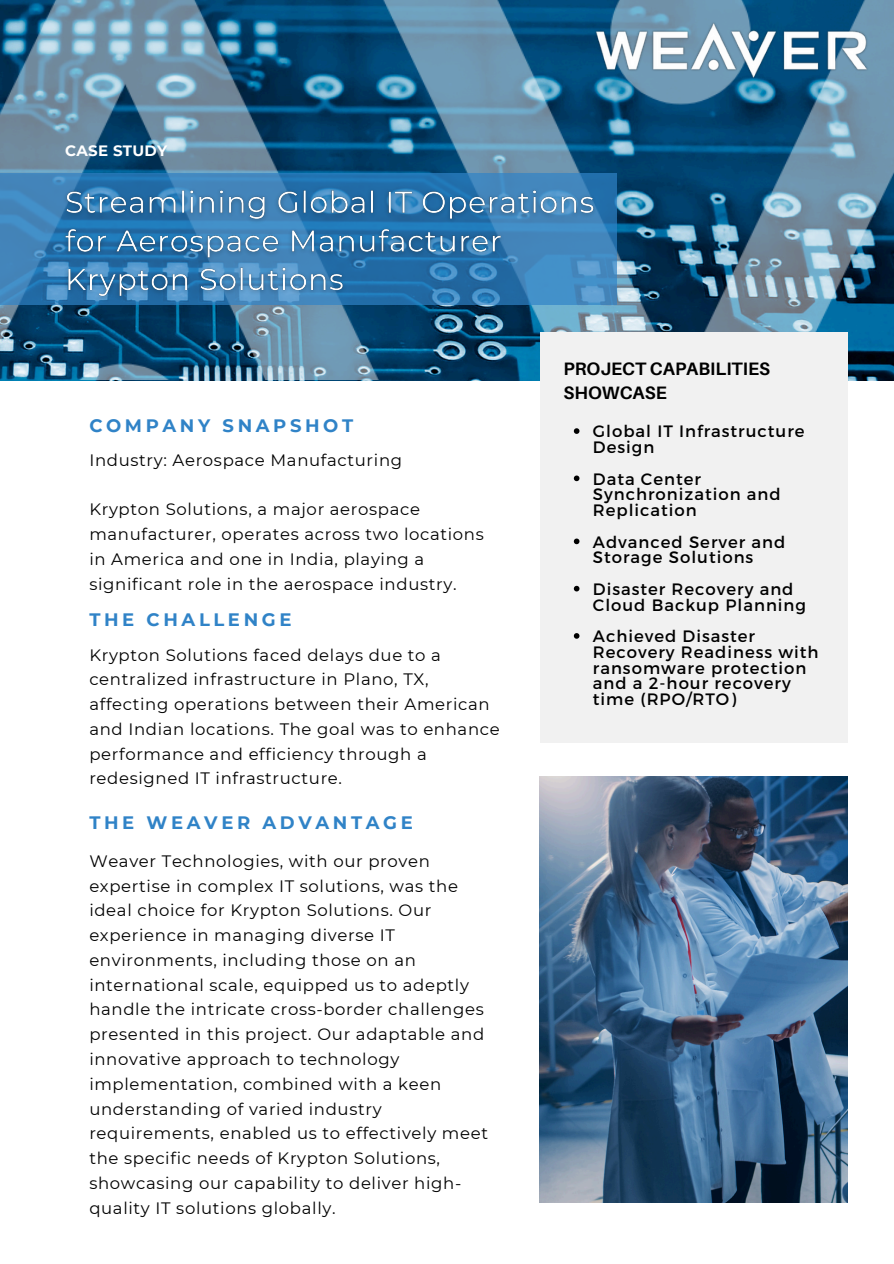
<style>
.page{position:relative;width:894px;height:1264px;background:#fff}
.page>*{position:absolute;margin:0;border:0;box-sizing:border-box;transform-origin:0 0}
.t1{font:700 18px "Montserrat";letter-spacing:.2em;color:#3083c7}
.t2{font:700 18px/24.8px "Aileron";color:#000}
.t3{font:16.5px/24.8px "Montserrat";letter-spacing:.04em;color:#000}
.t4{font:16.5px/15.8px "Montserrat";letter-spacing:.06em;color:#000}
.t5{font:700 15px "Montserrat";letter-spacing:.02em;color:#fff}
</style>
<div class="page">
<img style="left:0;top:0;width:893px;height:380px">
<div style="left:539px;top:332px;width:308px;height:410px;background:#f1f1f1"></div>
<svg style="left:0;top:174px;width:616px;height:131px;background:#3880b8"></svg>
<img style="left:569px;top:0;width:324px;height:100px">
<img style="left:539px;top:776px;width:308px;height:426px">
<svg style="left:573px;top:428px;width:6px;height:6px"></svg>
<svg style="left:573px;top:475px;width:6px;height:6px"></svg>
<svg style="left:573px;top:538px;width:6px;height:6px"></svg>
<svg style="left:573px;top:586px;width:6px;height:5px"></svg>
<svg style="left:573px;top:633px;width:6px;height:5px"></svg>
<img style="left:57px;top:183px;width:545px;height:123px">
<p class="t5" style="left:65px;top:141px;width:104px">CASE STUDY</p>
<h2 class="t1" style="left:89px;top:414px;width:265px">COMPANY SNAPSHOT</h2>
<h3 class="t3" style="left:89px;top:447px;width:314px">Industry: Aerospace Manufacturing</h3>
<h3 class="t3" style="left:89px;top:497px;width:396px">Krypton Solutions, a major aerospace manufacturer, operates across two locations in America and one in India, playing a significant role in the aerospace industry.</h3>
<h2 class="t1" style="left:89px;top:608px;width:203px">THE CHALLENGE</h2>
<p class="t3" style="left:89px;top:642px;width:412px">Krypton Solutions faced delays due to a centralized infrastructure in Plano, TX, affecting operations between their American and Indian locations. The goal was to enhance performance and efficiency through a redesigned IT infrastructure.</p>
<h2 class="t1" style="left:89px;top:811px;width:325px">THE WEAVER ADVANTAGE</h2>
<h3 class="t3" style="left:89px;top:848px;width:400px">Weaver Technologies, with our proven expertise in complex IT solutions, was the ideal choice for Krypton Solutions. Our experience in managing diverse IT environments, including those on an international scale, equipped us to adeptly handle the intricate cross-border challenges presented in this project. Our adaptable and innovative approach to technology implementation, combined with a keen understanding of varied industry requirements, enabled us to effectively meet the specific needs of Krypton Solutions, showcasing our capability to deliver high&shy;quality IT solutions globally.</h3>
<p class="t2" style="left:563px;top:355px;width:208px">PROJECT CAPABILITIES<br>SHOWCASE</p>
<p class="t4" style="left:592px;top:422px;width:213px">Global IT Infrastructure<br>Design</p>
<p class="t4" style="left:592px;top:470px;width:189px">Data Center<br>Synchronization and<br>Replication</p>
<h2 class="t4" style="left:592px;top:533px;width:194px">Advanced Server and<br>Storage Solutions</h2>
<p class="t4" style="left:592px;top:580px;width:215px">Disaster Recovery and<br>Cloud Backup Planning</p>
<p class="t4" style="left:592px;top:627px;width:227px">Achieved Disaster<br>Recovery Readiness with ransomware protection and a 2-hour recovery time (RPO/RTO)</p>
</div>
